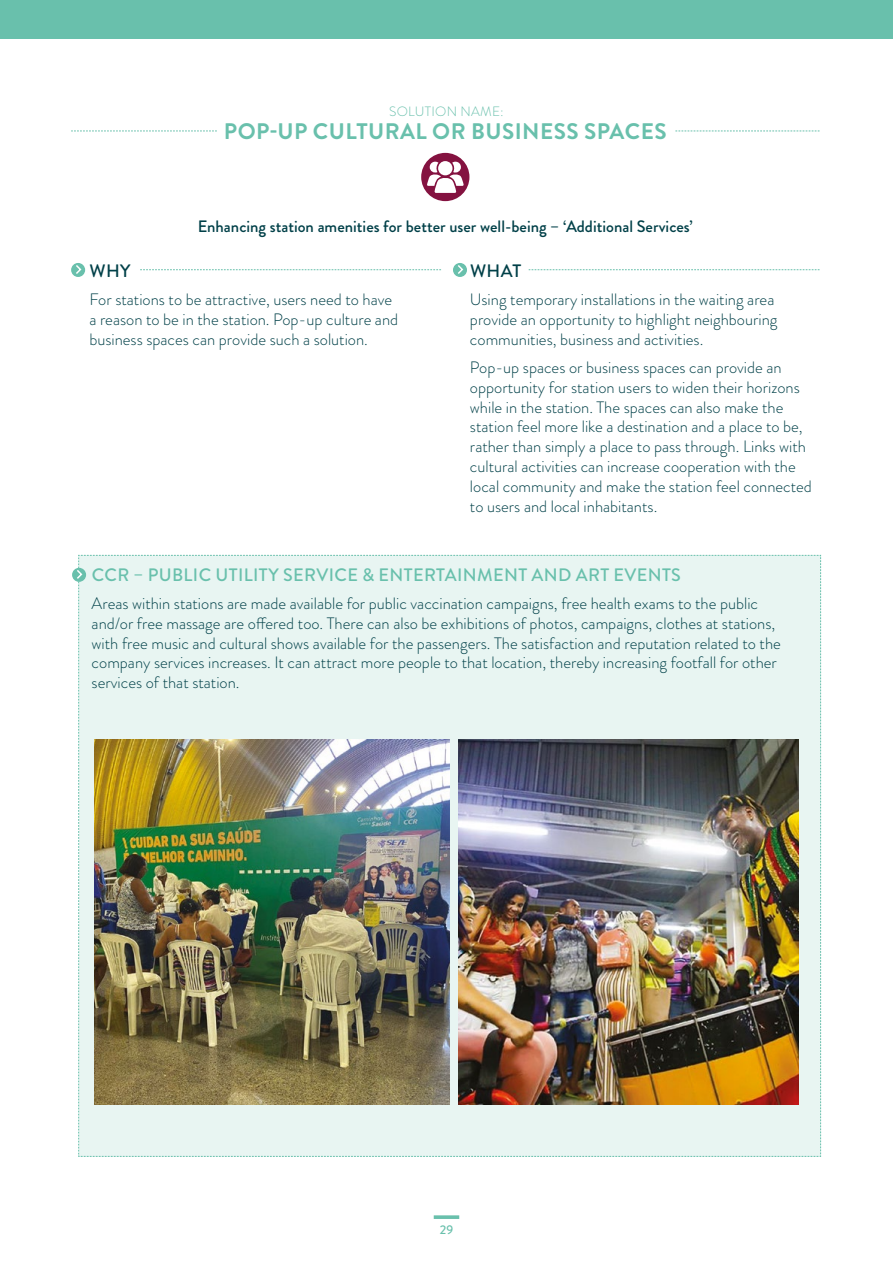
<style>
.page{position:relative;width:893px;height:1263px;background:#fff}
.page>*{position:absolute;margin:0;border:0;box-sizing:border-box;transform-origin:0 0}
._4_SUBTITLE_1{font:700 22.5px "Brandon Grotesque";letter-spacing:.02em;color:#69c0ac}
._4_SUBTITLE_1-2{font:500 18px "Brandon Grotesque";letter-spacing:.02em;color:#69c0ac}
._4_SUBTITLE_1-3{font:500 18px "Brandon Grotesque";letter-spacing:.015em;color:#004048}
._3_BODY_TEXT{font:300 16.5px/19.8px "Brandon Grotesque";color:#004048}
._3_BODY_TEXT-2{font:500 16.5px "Brandon Grotesque";color:#004048}
._3_BODY_TEXT-3{font:300 13.5px "Brandon Grotesque";letter-spacing:.02em;color:#69c0ac}
.t1{font:500 12.6px "Brandon Grotesque";color:#69c0ac}
</style>
<div class="page">
<svg style="left:434px;top:1215px;width:25px;height:4px"></svg>
<div style="left:0;top:0;width:893px;height:39px;background:#69c0ac"></div>
<svg style="left:140px;top:269px;width:301px;height:1px"></svg>
<svg style="left:529px;top:269px;width:290px;height:1px"></svg>
<svg style="left:71px;top:131px;width:146px;height:1px"></svg>
<svg style="left:675px;top:131px;width:144px;height:1px"></svg>
<div style="left:71px;top:263px;width:14px;height:14px;background:#69c0ac;border-radius:50%"></div>
<svg style="left:74px;top:263px;width:8px;height:13px"></svg>
<div style="left:453px;top:263px;width:14px;height:14px;background:#69c0ac;border-radius:50%"></div>
<svg style="left:456px;top:263px;width:8px;height:11px"></svg>
<div style="left:72px;top:568px;width:14px;height:14px;background:#69c0ac;border-radius:50%"></div>
<div style="left:75px;top:555px;width:746px;height:602px;background:#e8f5f2"></div>
<img style="left:94px;top:739px;width:355px;height:365px">
<img style="left:458px;top:739px;width:341px;height:365px">
<div style="left:421px;top:153px;width:48px;height:48px;background:#841240;border-radius:50%"></div>
<svg style="left:427px;top:160px;width:37px;height:33px"></svg>
<div style="left:438px;top:161px;width:14px;height:14px;background:#fff;border-radius:50%"></div>
<p class="_3_BODY_TEXT-3" style="left:389px;top:102px;width:116px">SOLUTION NAME:</p>
<p class="_4_SUBTITLE_1" style="left:224px;top:116px;width:444px">POP-UP CULTURAL OR BUSINESS SPACES</p>
<p class="_3_BODY_TEXT-2" style="left:198px;top:215px;width:497px">Enhancing station amenities for better user well-being – ‘Additional Services’</p>
<p class="_4_SUBTITLE_1-3" style="left:90px;top:258px;width:43px">WHY</p>
<p class="_3_BODY_TEXT" style="left:89px;top:290px;width:310px">For stations to be attractive, users need to have a reason to be in the station. Pop-up culture and business spaces can provide such a solution.</p>
<p class="_4_SUBTITLE_1-3" style="left:470px;top:258px;width:53px">WHAT</p>
<p class="_3_BODY_TEXT" style="left:470px;top:290px;width:309px">Using temporary installations in the waiting area provide an opportunity to highlight neighbouring communities, business and activities.</p>
<p class="_3_BODY_TEXT" style="left:470px;top:357px;width:343px">Pop-up spaces or business spaces can provide an opportunity for station users to widen their horizons while in the station. The spaces can also make the station feel more like a destination and a place to be, rather than simply a place to pass through. Links with cultural activities can increase cooperation with the local community and make the station feel connected to users and local inhabitants.</p>
<p class="_4_SUBTITLE_1-2" style="left:92px;top:562px;width:591px">CCR – PUBLIC UTILITY SERVICE &amp; ENTERTAINMENT AND ART EVENTS</p>
<p class="_3_BODY_TEXT" style="left:92px;top:593px;width:691px">Areas within stations are made available for public vaccination campaigns, free health exams to the public and/or free massage are offered too. There can also be exhibitions of photos, campaigns, clothes at stations, with free music and cultural shows available for the passengers. The satisfaction and reputation related to the company services increases. It can attract more people to that location, thereby increasing footfall for other services of that station.</p>
<p class="t1" style="left:440px;top:1221px;width:15px">29</p>
</div>
